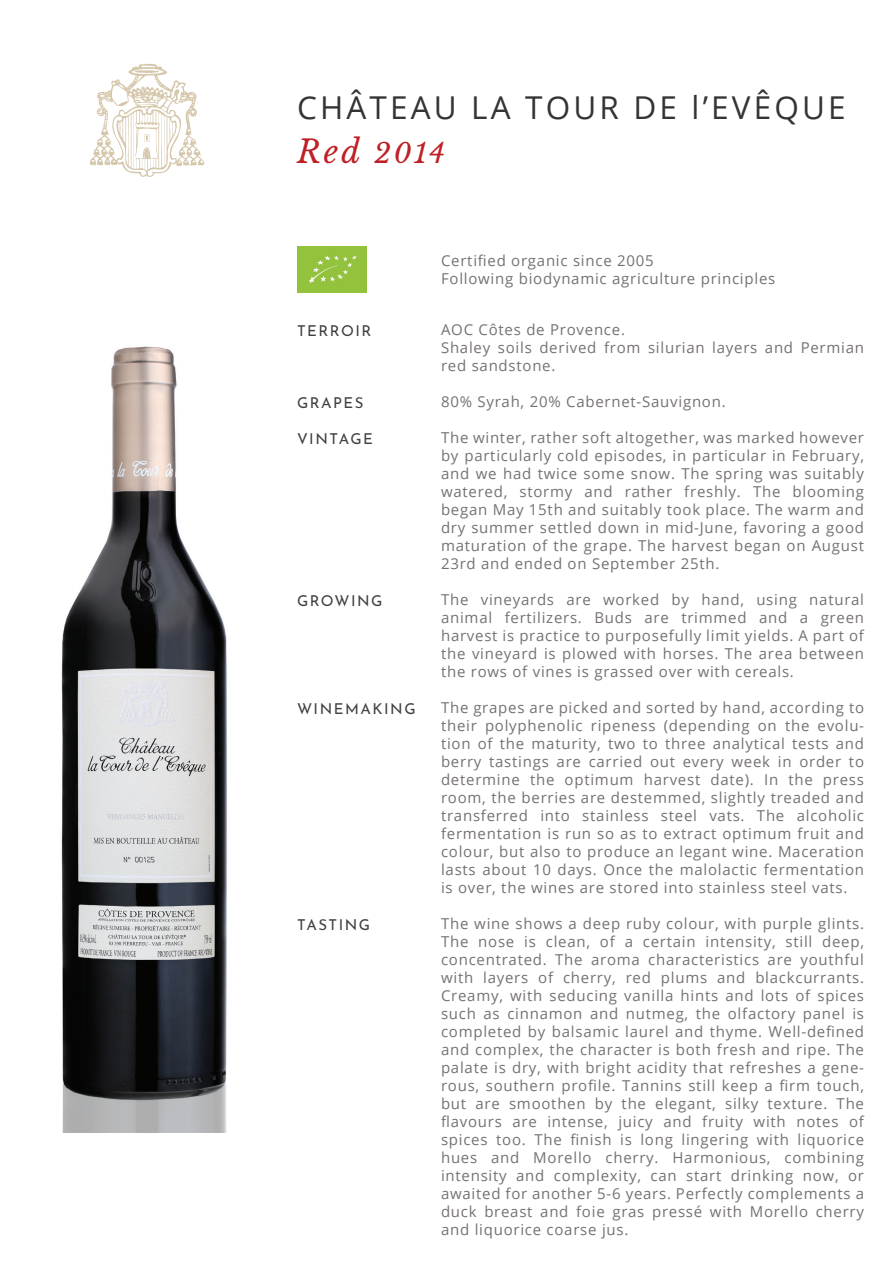
<style>
.page{position:relative;width:893px;height:1263px;background:#fff}
.page>*{position:absolute;margin:0;border:0;box-sizing:border-box;transform-origin:0 0}
.t1{font:31.5px "Open Sans";letter-spacing:.1em;color:#333434}
.t2{font:italic 27px "Libre Baskerville";color:#be2025}
.t3{font:15px/18px "Open Sans";letter-spacing:.05em;color:#767171;text-align:justify}
.t4{font:15px "Josefin Sans";letter-spacing:.1em;color:#404040}
.s1{font-size:31.5px}
</style>
<div class="page">
<img style="left:61px;top:346px;width:167px;height:786px">
<img style="left:297px;top:246px;width:69px;height:46px">
<svg style="left:90px;top:64px;width:114px;height:113px"></svg>
<h1 class="t1" style="left:297px;top:86px;width:550px">CHÂTEAU LA TOUR DE l’EVÊQUE</h1>
<h2 class="t2" style="left:297px;top:137px;width:149px"><span class="s1">Red</span> 2014</h2>
<p class="t4" style="left:297px;top:318px;width:76px">TERROIR</p>
<p class="t4" style="left:297px;top:390px;width:68px">GRAPES</p>
<p class="t4" style="left:297px;top:426px;width:77px">VINTAGE</p>
<p class="t4" style="left:297px;top:588px;width:87px">GROWING</p>
<p class="t4" style="left:297px;top:696px;width:120px">WINEMAKING</p>
<p class="t4" style="left:297px;top:912px;width:75px">TASTING</p>
<p class="t3" style="left:441px;top:251px;width:336px">Certified organic since 2005<br>Following biodynamic agriculture principles</p>
<p class="t3" style="left:441px;top:320px;width:424px;text-align:left">AOC Côtes de Provence.<br>Shaley soils derived from silurian layers and Permian red sandstone.</p>
<p class="t3" style="left:441px;top:392px;width:286px">80% Syrah, 20% Cabernet-Sauvignon.</p>
<p class="t3" style="left:441px;top:428px;width:425px">The winter, rather soft altogether, was marked however by particularly cold episodes, in particular in February, and we had twice some snow. The spring was suitably watered, stormy and rather freshly. The blooming began May 15th and suitably took place. The warm and dry summer settled down in mid-June, favoring a good maturation of the grape. The harvest began on August 23rd and ended on September 25th.</p>
<p class="t3" style="left:441px;top:590px;width:425px">The vineyards are worked by hand, using natural animal fertilizers. Buds are trimmed and a green harvest is practice to purposefully limit yields. A part of the vineyard is plowed with horses. The area between the rows of vines is grassed over with cereals.</p>
<p class="t3" style="left:441px;top:698px;width:425px">The grapes are picked and sorted by hand, according to their polyphenolic ripeness (depending on the evolu&shy;tion of the maturity, two to three analytical tests and berry tastings are carried out every week in order to determine the optimum harvest date). In the press room, the berries are destemmed, slightly treaded and transferred into stainless steel vats. The alcoholic fermentation is run so as to extract optimum fruit and colour, but also to produce an legant wine. Maceration lasts about 10 days. Once the malolactic fermentation is over, the wines are stored into stainless steel vats.</p>
<p class="t3" style="left:441px;top:914px;width:425px">The wine shows a deep ruby colour, with purple glints.<br>The nose is clean, of a certain intensity, still deep, concentrated. The aroma characteristics are youthful with layers of cherry, red plums and blackcurrants.<br>Creamy, with seducing vanilla hints and lots of spices such as cinnamon and nutmeg, the olfactory panel is completed by balsamic laurel and thyme. Well-defined and complex, the character is both fresh and ripe. The palate is dry, with bright acidity that refreshes a gene&shy;rous, southern profile. Tannins still keep a firm touch, but are smoothen by the elegant, silky texture. The flavours are intense, juicy and fruity with notes of spices too. The finish is long lingering with liquorice hues and Morello cherry. Harmonious, combining intensity and complexity, can start drinking now, or awaited for another 5-6 years. Perfectly complements a duck breast and foie gras pressé with Morello cherry and liquorice coarse jus.</p>
</div>
